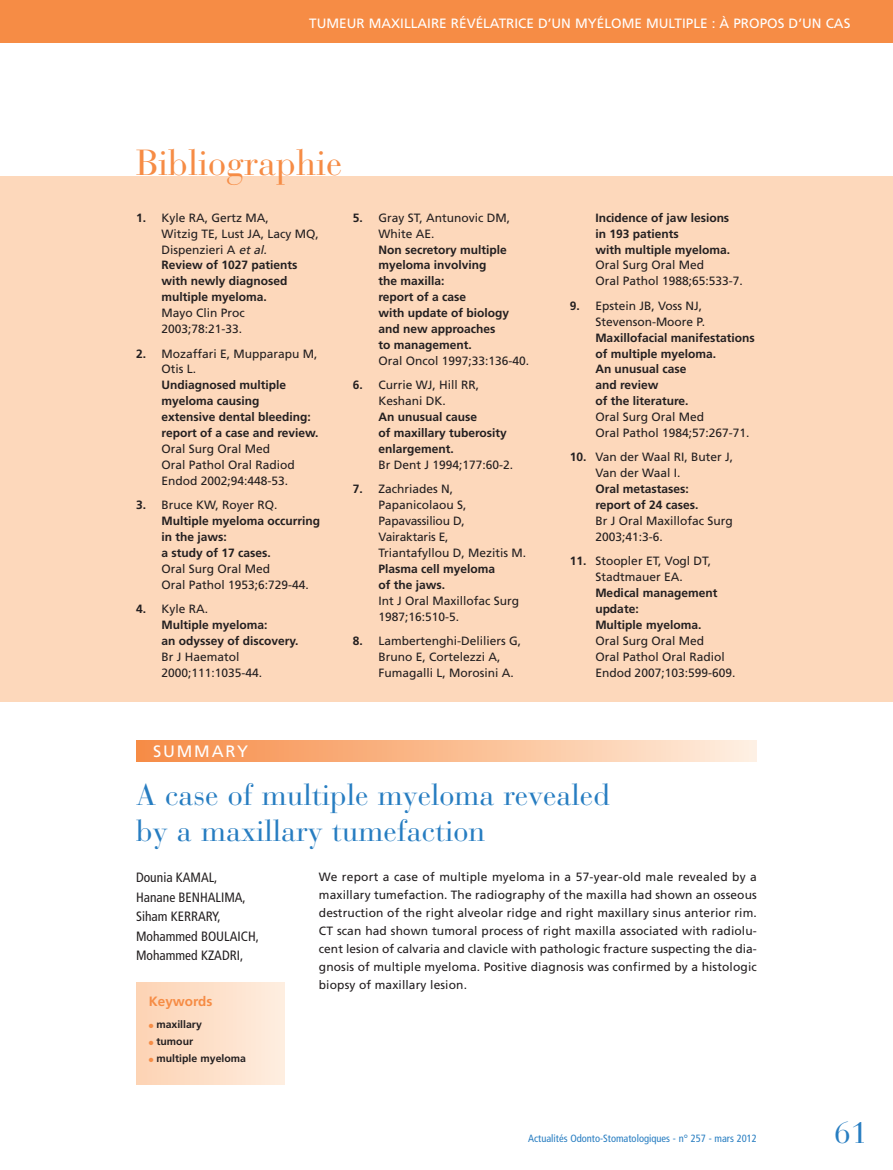
<style>
.page{position:relative;width:893px;height:1170px;background:#fff}
.page>*{position:absolute;margin:0;border:0;box-sizing:border-box;transform-origin:0 0}
.t1{font:36px "Bauer Bodoni";color:#f68c45}
.t2{font:30px/36.2px "Bauer Bodoni";color:#277dc1}
.t3{font:16.5px "Frutiger";letter-spacing:.11em;color:#fff}
.t4{font:condensed 13.5px/19.5px "Frutiger";color:#231f20}
.t5{font:13.5px "Frutiger";color:#fff}
.t6{font:700 13.5px "Frutiger";color:#f68c45}
.t7{font:12px/15.9px "Frutiger";color:#231f20}
.t8{font:700 12px/15.9px "Frutiger";color:#231f20}
.t9{font:condensed 10.5px "Frutiger";color:#277dc1}
.t10{font:700 10.5px "Frutiger";color:#231f20}
.s1{font-weight:400}
.s2{font-weight:400;font-style:italic}
.s3{font-weight:700}
.s4{color:#f68c45}
</style>
<div class="page">
<div style="left:0;top:0;width:893px;height:43px;background:#f68c45"></div>
<div style="left:0;top:176px;width:893px;height:526px;background:#fdd8bb"></div>
<div style="left:136px;top:740px;width:621px;height:21px;background:linear-gradient(to right,#f68a43,#ffeede)"></div>
<div style="left:136px;top:982px;width:149px;height:102px;background:linear-gradient(to right,#fdd3b3,#feeee0)"></div>
<p class="t5" style="left:309px;top:18px;width:543px">TUMEUR MAXILLAIRE RÉVÉLATRICE D’UN MYÉLOME MULTIPLE : À PROPOS D’UN CAS</p>
<h1 class="t1" style="left:136px;top:150px;width:208px">Bibliographie</h1>
<p class="t8" style="left:162px;top:210px;width:159px;text-indent:-26px">1. <span class="s1">Kyle RA, Gertz MA,<br>Witzig TE, Lust JA, Lacy MQ,<br>Dispenzieri A</span> <span class="s2">etal.<br></span>Review of 1027 patients with newly diagnosed multiple myeloma.</p>
<p class="t7" style="left:162px;top:306px;width:85px">Mayo Clin Proc<br>2003;78:21-33.</p>
<p class="t7" style="left:162px;top:346px;width:157px;text-indent:-26px"><span class="s3">2.</span> Mozaffari E, Mupparapu M,<br>Otis L.</p>
<p class="t8" style="left:162px;top:378px;width:158px">Undiagnosed multiple myeloma causing<br>extensive dental bleeding: report of a case and review.</p>
<p class="t7" style="left:162px;top:442px;width:135px">Oral Surg Oral Med<br>Oral Pathol Oral Radiod<br>Endod 2002;94:448-53.</p>
<p class="t8" style="left:162px;top:498px;width:160px;text-indent:-26px">3. <span class="s1">Bruce KW, Royer RQ.<br></span>Multiple myeloma occurring in the jaws:<br>a study of 17 cases.</p>
<p class="t7" style="left:162px;top:561px;width:149px">Oral Surg Oral Med<br>Oral Pathol 1953;6:729-44.</p>
<p class="t8" style="left:162px;top:602px;width:138px;text-indent:-26px">4. <span class="s1">Kyle RA.<br></span>Multiple myeloma:<br>an odyssey of discovery.</p>
<p class="t7" style="left:162px;top:649px;width:102px">Br J Haematol<br>2000;111:1035-44.</p>
<p class="t7" style="left:378px;top:210px;width:133px;text-indent:-26px"><span class="s3">5.</span> Gray ST, Antunovic DM,<br>White AE.</p>
<p class="t8" style="left:378px;top:242px;width:132px">Non secretory multiple myeloma involving<br>the maxilla:<br>report of a case<br>with update of biology and new approaches to management.</p>
<p class="t7" style="left:378px;top:354px;width:152px">Oral Oncol 1997;33:136-40.</p>
<p class="t7" style="left:378px;top:378px;width:102px;text-indent:-26px"><span class="s3">6.</span> Currie WJ, Hill RR,<br>Keshani DK.</p>
<p class="t8" style="left:378px;top:410px;width:130px">An unusual cause<br>of maxillary tuberosity enlargement.</p>
<p class="t7" style="left:378px;top:457px;width:136px">Br Dent J 1994;177:60-2.</p>
<p class="t7" style="left:378px;top:482px;width:149px;text-indent:-26px"><span class="s3">7.</span> Zachriades N,<br>Papanicolaou S,<br>Papavassiliou D,<br>Vairaktaris E,<br>Triantafyllou D, Mezitis M.</p>
<p class="t8" style="left:378px;top:561px;width:118px">Plasma cell myeloma of the jaws.</p>
<p class="t7" style="left:378px;top:593px;width:142px">Int J Oral Maxillofac Surg<br>1987;16:510-5.</p>
<p class="t7" style="left:378px;top:633px;width:144px;text-indent:-26px"><span class="s3">8.</span> Lambertenghi-Deliliers G,<br>Bruno E, Cortelezzi A,<br>Fumagalli L, Morosini A.</p>
<p class="t8" style="left:595px;top:210px;width:136px">Incidence of jaw lesions in 193 patients<br>with multiple myeloma.</p>
<p class="t7" style="left:595px;top:258px;width:149px">Oral Surg Oral Med<br>Oral Pathol 1988;65:533-7.</p>
<p class="t7" style="left:570px;top:298px;width:137px;text-align:right"><span class="s3">9.</span> Epstein JB, Voss NJ,<br>Stevenson-Moore P.</p>
<p class="t8" style="left:595px;top:330px;width:161px">Maxillofacial manifestations of multiple myeloma.<br>An unusual case<br>and review<br>of the literature.</p>
<p class="t7" style="left:595px;top:410px;width:156px">Oral Surg Oral Med<br>Oral Pathol 1984;57:267-71.</p>
<p class="t7" style="left:595px;top:450px;width:139px;text-indent:-26px"><span class="s3">10.</span> Van der Waal RI, Buter J,<br>Van der Waal I.</p>
<p class="t8" style="left:595px;top:482px;width:105px">Oral metastases: report of 24 cases.</p>
<p class="t7" style="left:595px;top:514px;width:139px">Br J Oral Maxillofac Surg<br>2003;41:3-6.</p>
<p class="t7" style="left:570px;top:554px;width:143px;text-align:center"><span class="s3">11.</span> Stoopler ET, Vogl DT,<br>Stadtmauer EA.</p>
<p class="t8" style="left:595px;top:586px;width:124px">Medical management update:<br>Multiple myeloma.</p>
<p class="t7" style="left:595px;top:633px;width:142px">Oral Surg Oral Med<br>Oral Pathol Oral Radiol<br>Endod 2007;103:599-609.</p>
<h3 class="t3" style="left:153px;top:744px;width:97px">SUMMARY</h3>
<h2 class="t2" style="left:136px;top:780px;width:475px">A case of multiple myeloma revealed by a maxillary tumefaction</h2>
<p class="t4" style="left:136px;top:868px;width:124px">Dounia KAMAL,<br>Hanane BENHALIMA,<br>Siham KERRARY,<br>Mohammed BOULAICH,<br>Mohammed KZADRI,</p>
<p class="t7" style="left:319px;top:868px;width:440px;line-height:18px;text-align:justify">We report a case of multiple myeloma in a 57-year-old male revealed by a maxillary tumefaction. The radiography of the maxilla had shown an osseous destruction of the right alveolar ridge and right maxillary sinus anterior rim.<br>CT scan had shown tumoral process of right maxilla associated with radiolu&shy;cent lesion of calvaria and clavicle with pathologic fracture suspecting the dia&shy;gnosis of multiple myeloma. Positive diagnosis was confirmed by a histologic biopsy of maxillary lesion.</p>
<p class="t6" style="left:149px;top:995px;width:65px">Keywords</p>
<p class="t10" style="left:149px;top:1020px;width:55px"><span class="s4">●</span> maxillary</p>
<p class="t10" style="left:149px;top:1037px;width:46px"><span class="s4">●</span> tumour</p>
<p class="t10" style="left:149px;top:1053px;width:99px"><span class="s4">●</span> multiple myeloma</p>
<p class="t9" style="left:528px;top:1134px;width:230px">Actualités Odonto-Stomatologiques - n° 257 - mars 2012</p>
<h2 class="t2" style="left:834px;top:1118px;width:35px">61</h2>
</div>
